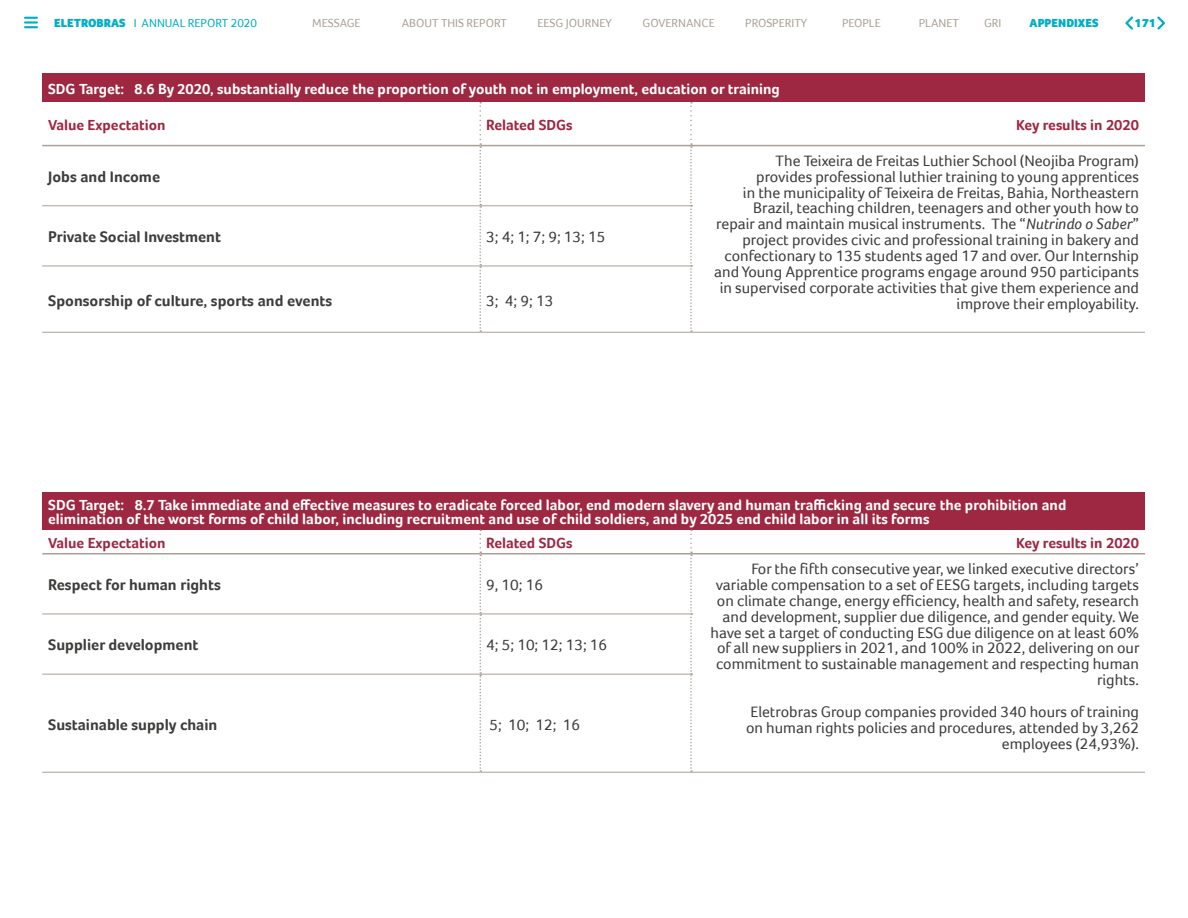
<style>
.page{position:relative;width:1188px;height:918px;background:#fff}
.page>*{position:absolute;margin:0;border:0;box-sizing:border-box;transform-origin:0 0}
.t1{font:15.75px/15.9px "Foco";color:#3d3d3c;text-align:right}
.t2{font:700 15.75px "Foco";color:#3d3d3c}
.t3{font:700 15px/13.5px "Foco";color:#fff}
.t4{font:700 15px "Foco";color:#9e2741}
.t5{font:12px "Foco";color:#aaa196}
.t6{font:12px "Foco";color:#00aec7}
.t7{font:900 12px "Foco";color:#00aec7}
.s1{font-weight:900}
.s2{font-style:italic}
</style>
<div class="page">
<div style="left:42px;top:74px;width:1103px;height:28px;background:#9e2741"></div>
<hr style="left:42px;top:145px;width:438px;height:1px;background:#aaa196">
<hr style="left:480px;top:145px;width:211px;height:1px;background:#aaa196">
<hr style="left:691px;top:145px;width:454px;height:1px;background:#aaa196">
<hr style="left:42px;top:205px;width:438px;height:1px;background:#aaa196">
<hr style="left:42px;top:266px;width:438px;height:1px;background:#aaa196">
<hr style="left:42px;top:332px;width:438px;height:1px;background:#aaa196">
<svg style="left:479px;top:102px;width:2px;height:230px"></svg>
<hr style="left:480px;top:205px;width:210px;height:1px;background:#aaa196">
<hr style="left:480px;top:266px;width:210px;height:1px;background:#aaa196">
<hr style="left:480px;top:332px;width:211px;height:1px;background:#aaa196">
<svg style="left:690px;top:102px;width:2px;height:230px"></svg>
<hr style="left:691px;top:332px;width:454px;height:1px;background:#aaa196">
<div style="left:42px;top:492px;width:1103px;height:38px;background:#9e2741"></div>
<hr style="left:42px;top:553px;width:438px;height:2px;background:#aaa196">
<hr style="left:480px;top:553px;width:211px;height:2px;background:#aaa196">
<hr style="left:691px;top:553px;width:454px;height:2px;background:#aaa196">
<hr style="left:42px;top:614px;width:438px;height:1px;background:#aaa196">
<hr style="left:42px;top:674px;width:438px;height:1px;background:#aaa196">
<hr style="left:42px;top:772px;width:438px;height:1px;background:#aaa196">
<svg style="left:480px;top:530px;width:1px;height:242px"></svg>
<hr style="left:480px;top:614px;width:210px;height:1px;background:#aaa196">
<hr style="left:480px;top:674px;width:210px;height:1px;background:#aaa196">
<hr style="left:480px;top:772px;width:211px;height:1px;background:#aaa196">
<svg style="left:690px;top:530px;width:2px;height:242px"></svg>
<hr style="left:691px;top:772px;width:454px;height:1px;background:#aaa196">
<svg style="left:25px;top:17px;width:12px;height:11px"></svg>
<svg style="left:1157px;top:16px;width:8px;height:14px"></svg>
<svg style="left:1125px;top:16px;width:9px;height:14px"></svg>
<p class="t6" style="left:54px;top:16px;width:205px"><span class="s1">ELETROBRAS</span> I ANNUAL REPORT 2020</p>
<p class="t5" style="left:312px;top:16px;width:50px">MESSAGE</p>
<p class="t5" style="left:402px;top:16px;width:107px">ABOUT THIS REPORT</p>
<p class="t5" style="left:537px;top:16px;width:76px">EESG JOURNEY</p>
<p class="t5" style="left:643px;top:16px;width:74px">GOVERNANCE</p>
<p class="t5" style="left:745px;top:16px;width:63px">PROSPERITY</p>
<p class="t5" style="left:842px;top:16px;width:40px">PEOPLE</p>
<p class="t5" style="left:919px;top:16px;width:42px">PLANET</p>
<p class="t5" style="left:984px;top:16px;width:19px">GRI</p>
<p class="t7" style="left:1030px;top:16px;width:70px">APPENDIXES</p>
<p class="t7" style="left:1135px;top:16px;width:23px">171</p>
<p class="t3" style="left:48px;top:82px;width:733px">SDG Target: 8.6 By 2020, substantially reduce the proportion of youth not in employment, education or training</p>
<p class="t4" style="left:48px;top:116px;width:119px">Value Expectation</p>
<p class="t4" style="left:486px;top:116px;width:88px">Related SDGs</p>
<p class="t4" style="left:1016px;top:116px;width:124px">Key results in 2020</p>
<p class="t2" style="left:48px;top:167px;width:113px">Jobs and Income</p>
<p class="t1" style="left:714px;top:152px;width:426px">The Teixeira de Freitas Luthier School (Neojiba Program)<br>provides professional luthier training to young apprentices<br>in the municipality of Teixeira de Freitas, Bahia, Northeastern Brazil, teaching children, teenagers and other youth how to repair and maintain musical instruments. The “<span class="s2">Nutrindo o Saber</span>” project provides civic and professional training in bakery and confectionary to 135 students aged 17 and over. Our Internship and Young Apprentice programs engage around 950 participants in supervised corporate activities that give them experience and improve their employability.</p>
<p class="t2" style="left:48px;top:228px;width:174px">Private Social Investment</p>
<p class="t1" style="left:486px;top:229px;width:121px">3; 4; 1; 7; 9; 13; 15</p>
<p class="t2" style="left:48px;top:291px;width:286px">Sponsorship of culture, sports and events</p>
<p class="t1" style="left:486px;top:292px;width:69px">3; 4; 9; 13</p>
<p class="t3" style="left:48px;top:498px;width:1020px">SDG Target: 8.7 Take immediate and effective measures to eradicate forced labor, end modern slavery and human trafficking and secure the prohibition and elimination of the worst forms of child labor, including recruitment and use of child soldiers, and by 2025 end child labor in all its forms</p>
<p class="t4" style="left:48px;top:534px;width:119px">Value Expectation</p>
<p class="t4" style="left:486px;top:534px;width:88px">Related SDGs</p>
<p class="t4" style="left:1016px;top:534px;width:124px">Key results in 2020</p>
<p class="t2" style="left:48px;top:576px;width:174px">Respect for human rights</p>
<p class="t1" style="left:486px;top:577px;width:58px">9, 10; 16</p>
<p class="t1" style="left:711px;top:561px;width:430px">For the fifth consecutive year, we linked executive directors’ variable compensation to a set of EESG targets, including targets on climate change, energy efficiency, health and safety, research and development, supplier due diligence, and gender equity. We have set a target of conducting ESG due diligence on at least 60% of all new suppliers in 2021, and 100% in 2022, delivering on our commitment to sustainable management and respecting human rights.</p>
<p class="t1" style="left:746px;top:704px;width:394px">Eletrobras Group companies provided 340 hours of training on human rights policies and procedures, attended by 3,262 employees (24,93%).</p>
<p class="t2" style="left:48px;top:636px;width:152px">Supplier development</p>
<p class="t1" style="left:486px;top:637px;width:122px">4; 5; 10; 12; 13; 16</p>
<p class="t2" style="left:48px;top:715px;width:171px">Sustainable supply chain</p>
<p class="t1" style="left:489px;top:716px;width:92px">5; 10; 12; 16</p>
</div>
